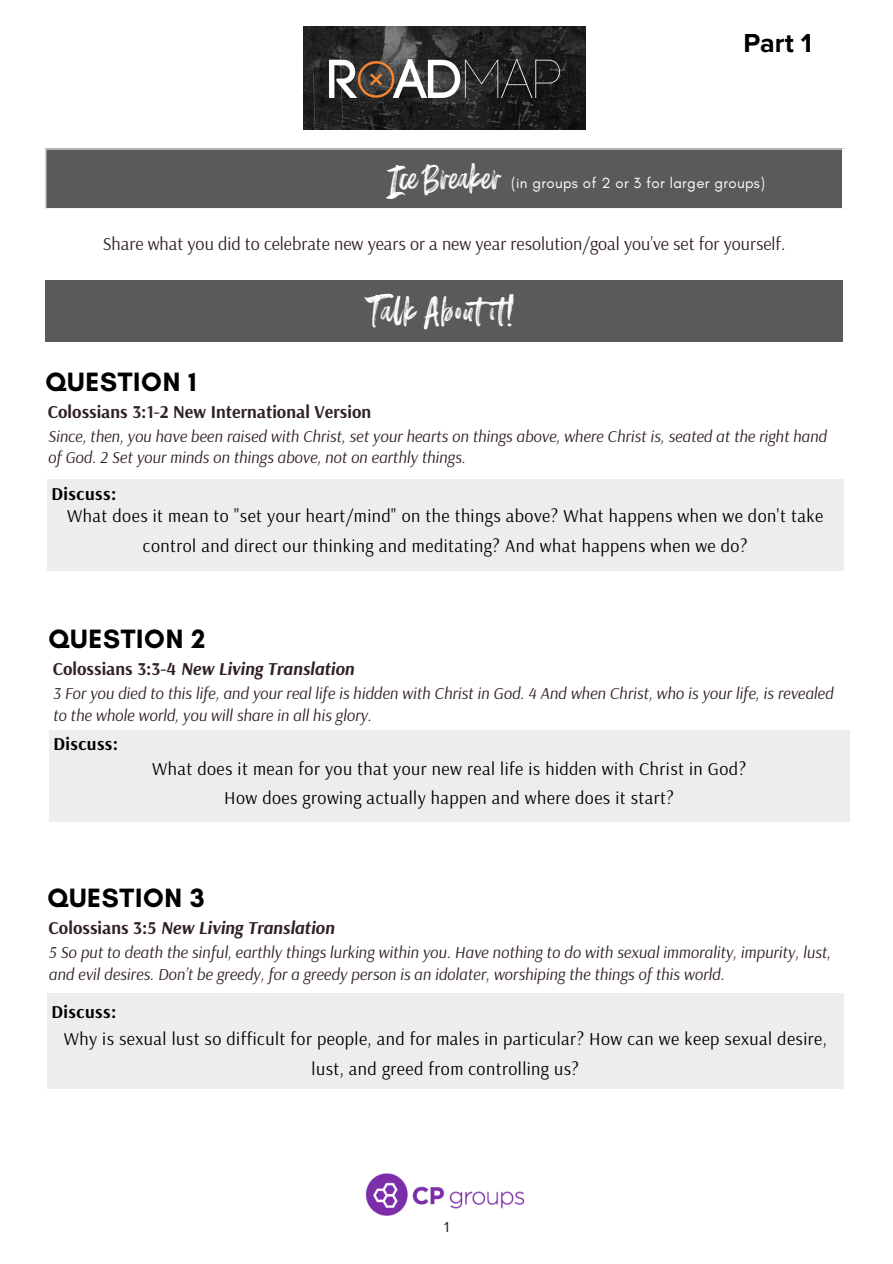
<style>
.page{position:relative;width:893px;height:1264px;background:#fff}
.page>*{position:absolute;margin:0;border:0;box-sizing:border-box;transform-origin:0 0}
.t1{font:45px "Insta Love Brush";letter-spacing:.045em;color:#fff}
.t2{font:45px "Insta Love Brush";color:#fff}
.t3{font:700 27px "Glacial Indifference";letter-spacing:.025em;color:#000}
.t4{font:700 27px "Proxima Nova";color:#000}
.t5{font:18px/30.3px "Arsenal";letter-spacing:.025em;color:#000;text-align:center}
.t6{font:18px "Arsenal";color:#302029}
.t7{font:italic 700 18px "Arsenal";color:#302029}
.t8{font:700 18px "Arsenal";color:#302029}
.t9{font:700 18px "Arsenal";letter-spacing:.025em;color:#000}
.t10{font:italic 16.5px/22.5px "Arsenal";color:#302029}
.t11{font:15px "Glacial Indifference";letter-spacing:.025em;color:#fff}
.t12{font:15px "Proxima Nova";color:#302029}
.s1{font-style:normal}
</style>
<div class="page">
<div style="left:45px;top:149px;width:797px;height:60px;background:#5b5a5a"></div>
<hr style="left:45px;top:149px;width:1px;height:59px;background:#fff">
<hr style="left:841px;top:149px;width:2px;height:59px;background:#fff">
<hr style="left:45px;top:208px;width:798px;height:1px;background:#fff">
<img style="left:365px;top:1173px;width:160px;height:43px">
<div style="left:45px;top:280px;width:798px;height:61px;background:#5b5a5a"></div>
<div style="left:47px;top:479px;width:796px;height:91px;background:#ededed"></div>
<div style="left:49px;top:730px;width:800px;height:91px;background:#ededed"></div>
<img style="left:303px;top:27px;width:282px;height:102px">
<div style="left:47px;top:993px;width:796px;height:96px;background:#ededed"></div>
<p class="t4" style="left:743px;top:27px;width:70px">Part 1</p>
<p class="t2" style="left:388px;top:155px;width:113px">IceBreaker</p>
<p class="t11" style="left:511px;top:174px;width:255px">(in groups of 2 or 3 for larger groups)</p>
<p class="t6" style="left:103px;top:231px;width:684px">Share what you did to celebrate new years or a new year resolution/goal you’ve set for yourself.</p>
<p class="t3" style="left:46px;top:366px;width:152px">QUESTION 1</p>
<p class="t1" style="left:371px;top:288px;width:147px">Talk About it!</p>
<p class="t8" style="left:48px;top:400px;width:325px">Colossians 3:1-2 New International Version</p>
<p class="t10" style="left:48px;top:425px;width:780px;line-height:21.3px">Since, then, you have been raised with Christ, set your hearts on things above, where Christ is, seated at the right hand of God. 2 Set your minds on things above, not on earthly things.</p>
<p class="t9" style="left:52px;top:481px;width:66px">Discuss:</p>
<p class="t5" style="left:67px;top:500px;width:757px">What does it mean to "set your heart/mind" on the things above? What happens when we don't take control and direct our thinking and meditating? And what happens when we do?</p>
<p class="t3" style="left:49px;top:622px;width:158px">QUESTION 2</p>
<p class="t7" style="left:53px;top:657px;width:303px"><span class="s1">Colossians 3:3-4</span> New Living Translation</p>
<p class="t10" style="left:53px;top:681px;width:782px">3 For you died to this life, and your real life is hidden with Christ in God. 4 And when Christ, who is your life, is revealed to the whole world, you will share in all his glory.</p>
<p class="t9" style="left:53px;top:732px;width:66px">Discuss:</p>
<p class="t5" style="left:152px;top:753px;width:595px">What does it mean for you that your new real life is hidden with Christ in God?</p>
<p class="t5" style="left:224px;top:782px;width:451px">How does growing actually happen and where does it start?</p>
<p class="t3" style="left:47px;top:881px;width:159px">QUESTION 3</p>
<p class="t7" style="left:49px;top:916px;width:287px"><span class="s1">Colossians 3:5</span> New Living Translation</p>
<p class="t10" style="left:49px;top:940px;width:783px">5 So put to death the sinful, earthly things lurking within you. Have nothing to do with sexual immorality, impurity, lust, and evil desires. Don’t be greedy, for a greedy person is an idolater, worshiping the things of this world.</p>
<p class="t9" style="left:52px;top:999px;width:66px">Discuss:</p>
<p class="t5" style="left:64px;top:1023px;width:764px">Why is sexual lust so difficult for people, and for males in particular? How can we keep sexual desire, lust, and greed from controlling us?</p>
<p class="t12" style="left:444px;top:1218px;width:7px">1</p>
</div>
